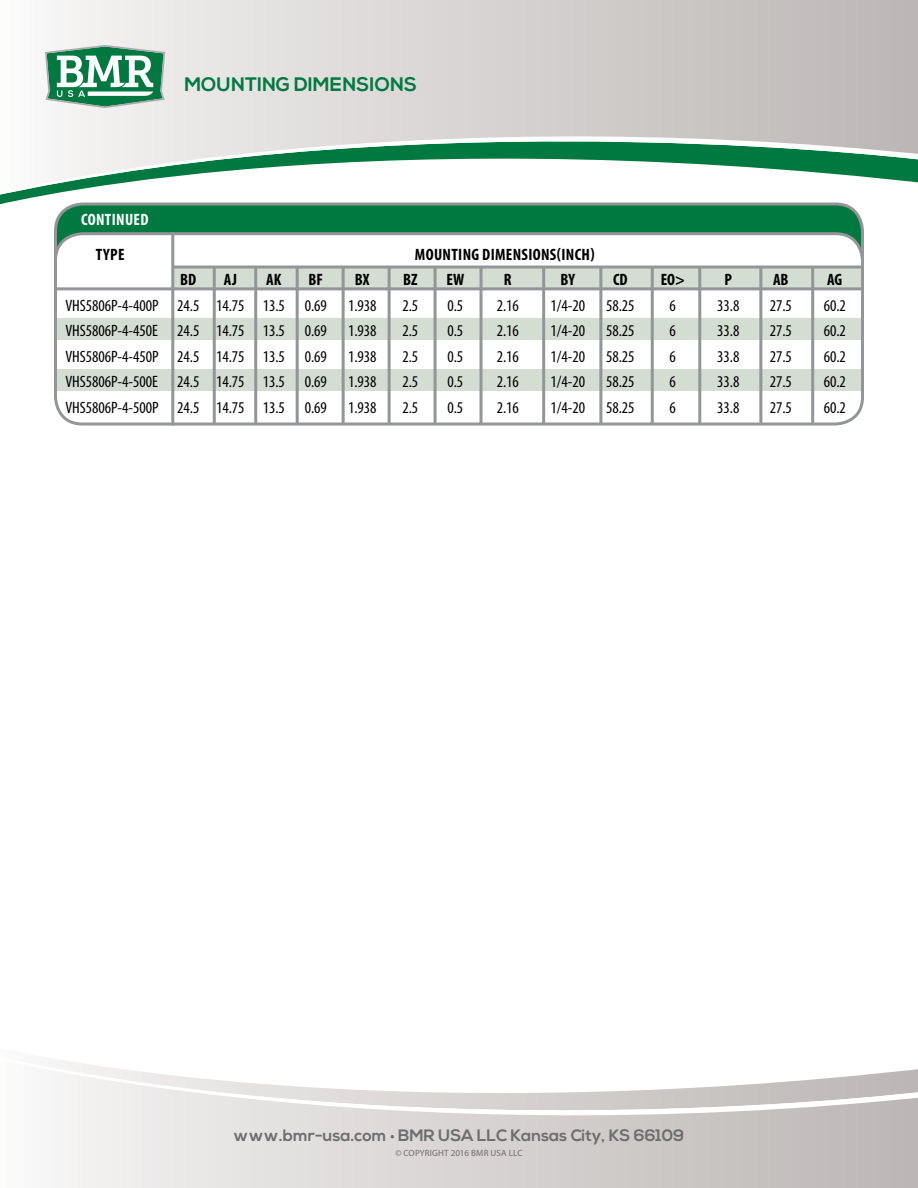
<style>
.page{position:relative;width:918px;height:1188px;background:#fff}
.page>*{position:absolute;margin:0;border:0;box-sizing:border-box;transform-origin:0 0}
.t1{font:700 19.5px "Nexa";color:#007940}
.t2{font:condensed 16.5px "Myriad Pro";color:#000}
.t3{font:700 condensed 16.5px "Myriad Pro";letter-spacing:.02em;color:#000}
.t4{font:700 16.5px "Nexa";color:#6d6e71}
.t5{font:700 condensed 16.5px "Myriad Pro";letter-spacing:.02em;color:#fff}
.t6{font:9px "Myriad Pro";letter-spacing:.02em;color:#6d6e71}
.s1{font-family:"Myriad Pro";font-weight:400}
</style>
<div class="page">
<svg style="left:54px;top:1157px;width:864px;height:31px"></svg>
<svg style="left:54px;top:1059px;width:864px;height:98px"></svg>
<svg style="left:57px;top:0;width:861px;height:95px"></svg>
<svg style="left:0;top:95px;width:918px;height:104px"></svg>
<svg style="left:45px;top:45px;width:120px;height:63px"></svg>
<div style="left:56px;top:204px;width:806px;height:86px;background:#007940;border-radius:27px"></div>
<div style="left:54px;top:202px;width:810px;height:90px;border:3px solid #939598;border-radius:27px"></div>
<div style="left:56px;top:234px;width:806px;height:190px;background:#fff;border-radius:27px"></div>
<div style="left:54px;top:232px;width:810px;height:194px;border:3px solid #939598;border-radius:27px"></div>
<div style="left:173px;top:267px;width:688px;height:22px;background:#d3ddd2"></div>
<div style="left:57px;top:369px;width:804px;height:22px;background:#d3ddd2"></div>
<div style="left:57px;top:318px;width:804px;height:22px;background:#d3ddd2"></div>
<hr style="left:173px;top:266px;width:691px;height:3px;background:#939598">
<hr style="left:55px;top:287px;width:809px;height:3px;background:#939598">
<hr style="left:171px;top:232px;width:3px;height:194px;background:#939598">
<hr style="left:213px;top:267px;width:3px;height:157px;background:#939598">
<hr style="left:254px;top:267px;width:3px;height:157px;background:#939598">
<hr style="left:296px;top:267px;width:3px;height:157px;background:#939598">
<hr style="left:342px;top:267px;width:3px;height:157px;background:#939598">
<hr style="left:388px;top:267px;width:3px;height:157px;background:#939598">
<hr style="left:434px;top:267px;width:3px;height:157px;background:#939598">
<hr style="left:480px;top:267px;width:3px;height:157px;background:#939598">
<hr style="left:542px;top:267px;width:3px;height:157px;background:#939598">
<hr style="left:599px;top:267px;width:3px;height:157px;background:#939598">
<hr style="left:651px;top:267px;width:3px;height:157px;background:#939598">
<hr style="left:698px;top:267px;width:3px;height:157px;background:#939598">
<hr style="left:759px;top:267px;width:3px;height:157px;background:#939598">
<hr style="left:811px;top:267px;width:3px;height:157px;background:#939598">
<p class="t1" style="left:184px;top:73px;width:234px">MOUNTING DIMENSIONS</p>
<p class="t5" style="left:81px;top:209px;width:69px">CONTINUED</p>
<p class="t3" style="left:96px;top:244px;width:30px">TYPE</p>
<p class="t3" style="left:415px;top:244px;width:181px">MOUNTING DIMENSIONS(INCH)</p>
<p class="t3" style="left:180px;top:269px;width:18px">BD</p>
<p class="t3" style="left:224px;top:269px;width:15px">AJ</p>
<p class="t3" style="left:266px;top:269px;width:17px">AK</p>
<p class="t3" style="left:309px;top:269px;width:16px">BF</p>
<p class="t3" style="left:355px;top:269px;width:16px">BX</p>
<p class="t3" style="left:403px;top:269px;width:16px">BZ</p>
<p class="t3" style="left:446px;top:269px;width:19px">EW</p>
<p class="t3" style="left:504px;top:269px;width:9px">R</p>
<p class="t3" style="left:561px;top:269px;width:16px">BY</p>
<p class="t3" style="left:613px;top:269px;width:16px">CD</p>
<p class="t3" style="left:661px;top:269px;width:26px">EO&gt;</p>
<p class="t3" style="left:725px;top:269px;width:9px">P</p>
<p class="t3" style="left:773px;top:269px;width:17px">AB</p>
<p class="t3" style="left:827px;top:269px;width:17px">AG</p>
<p class="t2" style="left:65px;top:295px;width:263px">VHS5806P-4-400P 24.5 14.75 13.5 0.69</p>
<p class="t2" style="left:348px;top:295px;width:30px">1.938</p>
<p class="t2" style="left:402px;top:295px;width:17px">2.5</p>
<p class="t2" style="left:447px;top:295px;width:17px">0.5</p>
<p class="t2" style="left:497px;top:295px;width:24px">2.16</p>
<p class="t2" style="left:551px;top:295px;width:36px">1/4-20</p>
<p class="t2" style="left:606px;top:295px;width:30px">58.25</p>
<p class="t2" style="left:670px;top:295px;width:8px">6</p>
<p class="t2" style="left:717px;top:295px;width:24px">33.8</p>
<p class="t2" style="left:770px;top:295px;width:24px">27.5</p>
<p class="t2" style="left:824px;top:295px;width:24px">60.2</p>
<p class="t2" style="left:65px;top:321px;width:263px">VHS5806P-4-450E 24.5 14.75 13.5 0.69</p>
<p class="t2" style="left:348px;top:321px;width:30px">1.938</p>
<p class="t2" style="left:402px;top:321px;width:17px">2.5</p>
<p class="t2" style="left:447px;top:321px;width:17px">0.5</p>
<p class="t2" style="left:497px;top:321px;width:24px">2.16</p>
<p class="t2" style="left:551px;top:321px;width:36px">1/4-20</p>
<p class="t2" style="left:606px;top:321px;width:30px">58.25</p>
<p class="t2" style="left:670px;top:321px;width:8px">6</p>
<p class="t2" style="left:717px;top:321px;width:24px">33.8</p>
<p class="t2" style="left:770px;top:321px;width:24px">27.5</p>
<p class="t2" style="left:824px;top:321px;width:24px">60.2</p>
<p class="t2" style="left:65px;top:346px;width:263px">VHS5806P-4-450P 24.5 14.75 13.5 0.69</p>
<p class="t2" style="left:348px;top:346px;width:30px">1.938</p>
<p class="t2" style="left:402px;top:346px;width:17px">2.5</p>
<p class="t2" style="left:447px;top:346px;width:17px">0.5</p>
<p class="t2" style="left:497px;top:346px;width:24px">2.16</p>
<p class="t2" style="left:551px;top:346px;width:36px">1/4-20</p>
<p class="t2" style="left:606px;top:346px;width:30px">58.25</p>
<p class="t2" style="left:670px;top:346px;width:8px">6</p>
<p class="t2" style="left:717px;top:346px;width:24px">33.8</p>
<p class="t2" style="left:770px;top:346px;width:24px">27.5</p>
<p class="t2" style="left:824px;top:346px;width:24px">60.2</p>
<p class="t2" style="left:65px;top:372px;width:263px">VHS5806P-4-500E 24.5 14.75 13.5 0.69</p>
<p class="t2" style="left:348px;top:372px;width:30px">1.938</p>
<p class="t2" style="left:402px;top:372px;width:17px">2.5</p>
<p class="t2" style="left:447px;top:372px;width:17px">0.5</p>
<p class="t2" style="left:497px;top:372px;width:24px">2.16</p>
<p class="t2" style="left:551px;top:372px;width:36px">1/4-20</p>
<p class="t2" style="left:606px;top:372px;width:30px">58.25</p>
<p class="t2" style="left:670px;top:372px;width:8px">6</p>
<p class="t2" style="left:717px;top:372px;width:24px">33.8</p>
<p class="t2" style="left:770px;top:372px;width:24px">27.5</p>
<p class="t2" style="left:824px;top:372px;width:24px">60.2</p>
<p class="t2" style="left:65px;top:397px;width:263px">VHS5806P-4-500P 24.5 14.75 13.5 0.69</p>
<p class="t2" style="left:348px;top:397px;width:30px">1.938</p>
<p class="t2" style="left:402px;top:397px;width:17px">2.5</p>
<p class="t2" style="left:447px;top:397px;width:17px">0.5</p>
<p class="t2" style="left:497px;top:397px;width:24px">2.16</p>
<p class="t2" style="left:551px;top:397px;width:36px">1/4-20</p>
<p class="t2" style="left:606px;top:397px;width:30px">58.25</p>
<p class="t2" style="left:670px;top:397px;width:8px">6</p>
<p class="t2" style="left:717px;top:397px;width:24px">33.8</p>
<p class="t2" style="left:770px;top:397px;width:24px">27.5</p>
<p class="t2" style="left:824px;top:397px;width:24px">60.2</p>
<p class="t4" style="left:234px;top:1126px;width:452px">www.bmr-usa.com <span class="s1">•</span> BMR USA LLC Kansas City, KS 66109</p>
<p class="t6" style="left:395px;top:1147px;width:129px">© COPYRIGHT 2016 BMR USA LLC</p>
</div>
